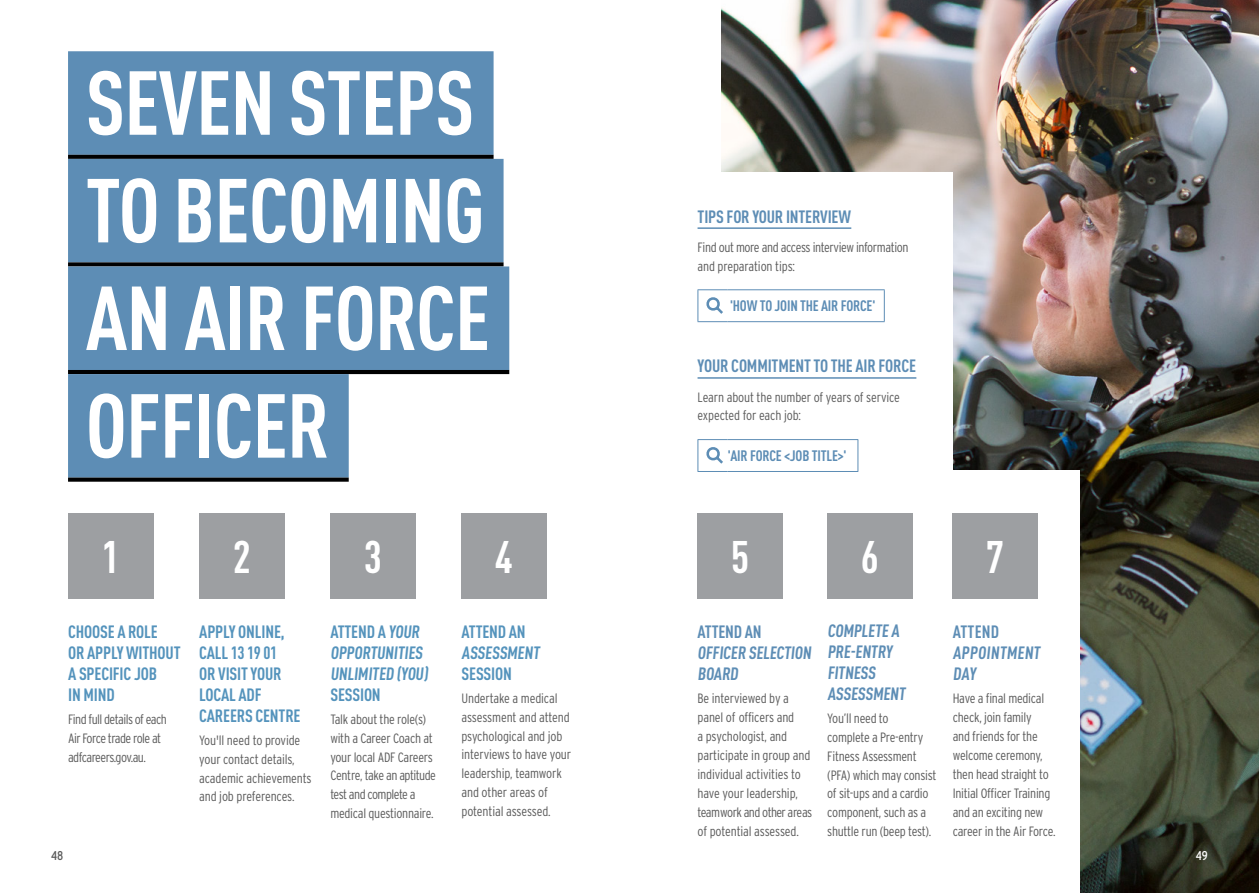
<style>
.page{position:relative;width:1259px;height:893px;background:#fff}
.page>*{position:absolute;margin:0;border:0;box-sizing:border-box;transform-origin:0 0}
.t1{font:700 condensed 89.1px/107.6px "DIN Pro";letter-spacing:-.01em;color:#fff}
.t2{font:700 condensed 45px "DIN Pro";color:#fff}
.t3{font:700 condensed 17.7px/21px "DIN Pro";letter-spacing:-.01em;color:#5493bc}
.t4{font:700 condensed 17.7px/21.1px "DIN Pro";letter-spacing:-.01em;color:#5d8db5}
.t5{font:700 condensed 15px "DIN Pro";letter-spacing:-.01em;color:#5d8db5}
.t6{font:300 13.5px/18.9px "Interstate Condensed";letter-spacing:-.02em;color:#5a5a5a}
.t7{font:300 13.5px/18.9px "Interstate Condensed";letter-spacing:-.04em;color:#5a5a5a}
.t8{font:12.75px "Interstate Condensed";color:#5a5a5a}
.t9{font:12.75px "Interstate Condensed";color:#fff}
</style>
<div class="page">
<img style="left:722px;top:0;width:537px;height:893px">
<div style="left:629px;top:471px;width:451px;height:422px;background:#fff"></div>
<div style="left:461px;top:513px;width:85px;height:85px;background:#9d9fa2"></div>
<div style="left:68px;top:513px;width:85px;height:85px;background:#9d9fa2"></div>
<div style="left:199px;top:513px;width:85px;height:85px;background:#9d9fa2"></div>
<div style="left:330px;top:513px;width:85px;height:85px;background:#9d9fa2"></div>
<div style="left:697px;top:513px;width:85px;height:85px;background:#9d9fa2"></div>
<div style="left:827px;top:513px;width:85px;height:85px;background:#9d9fa2"></div>
<div style="left:952px;top:513px;width:85px;height:85px;background:#9d9fa2"></div>
<div style="left:655px;top:172px;width:297px;height:319px;background:#fff"></div>
<hr style="left:697px;top:227px;width:154px;height:2px;background:#5d8db5">
<hr style="left:697px;top:377px;width:219px;height:2px;background:#5d8db5">
<hr style="left:697px;top:289px;width:30px;height:1px;background:#5d8db5">
<hr style="left:697px;top:290px;width:1px;height:31px;background:#5d8db5">
<hr style="left:727px;top:289px;width:157px;height:1px;background:#5d8db5">
<hr style="left:884px;top:290px;width:1px;height:31px;background:#5d8db5">
<hr style="left:697px;top:321px;width:30px;height:1px;background:#5d8db5">
<hr style="left:727px;top:321px;width:157px;height:1px;background:#5d8db5">
<svg style="left:706px;top:297px;width:17px;height:17px"></svg>
<hr style="left:697px;top:439px;width:30px;height:1px;background:#5d8db5">
<hr style="left:697px;top:440px;width:1px;height:31px;background:#5d8db5">
<hr style="left:727px;top:439px;width:131px;height:1px;background:#5d8db5">
<hr style="left:857px;top:440px;width:1px;height:31px;background:#5d8db5">
<hr style="left:697px;top:471px;width:30px;height:1px;background:#5d8db5">
<hr style="left:727px;top:471px;width:131px;height:1px;background:#5d8db5">
<svg style="left:706px;top:447px;width:17px;height:17px"></svg>
<div style="left:68px;top:51px;width:425px;height:104px;background:#5d8db5"></div>
<svg style="left:68px;top:155px;width:425px;height:4px;fill:#000"></svg>
<div style="left:68px;top:159px;width:435px;height:103px;background:#5d8db5"></div>
<svg style="left:68px;top:262px;width:435px;height:4px;fill:#000"></svg>
<div style="left:68px;top:266px;width:441px;height:104px;background:#5d8db5"></div>
<hr style="left:68px;top:370px;width:441px;height:4px;background:#000">
<div style="left:68px;top:374px;width:281px;height:104px;background:#5d8db5"></div>
<svg style="left:68px;top:478px;width:281px;height:4px"></svg>
<h1 class="t1" style="left:86px;top:43px;width:406px">SEVEN STEPS<br>TO BECOMING<br>AN AIR FORCE<br>OFFICER</h1>
<h3 class="t4" style="left:697px;top:204px;width:155px">TIPS FOR YOUR INTERVIEW</h3>
<p class="t6" style="left:697px;top:238px;width:212px">Find out more and access interview information and preparation tips:</p>
<p class="t5" style="left:730px;top:295px;width:147px">'HOW TO JOIN THE AIR FORCE'</p>
<h3 class="t4" style="left:697px;top:354px;width:220px">YOUR COMMITMENT TO THE AIR FORCE</h3>
<p class="t6" style="left:697px;top:387px;width:204px">Learn about the number of years of service expected for each job:</p>
<p class="t5" style="left:727px;top:445px;width:120px">'AIR FORCE &lt;JOB TITLE&gt;'</p>
<h2 class="t2" style="left:102px;top:524px;width:20px">1</h2>
<h2 class="t2" style="left:233px;top:524px;width:20px">2</h2>
<h2 class="t2" style="left:364px;top:524px;width:20px">3</h2>
<h2 class="t2" style="left:495px;top:524px;width:20px">4</h2>
<h2 class="t2" style="left:731px;top:524px;width:20px">5</h2>
<h2 class="t2" style="left:860px;top:524px;width:20px">6</h2>
<h2 class="t2" style="left:986px;top:524px;width:20px">7</h2>
<h3 class="t3" style="left:68px;top:619px;width:114px">CHOOSE A ROLE<br>OR APPLY WITHOUT<br>A SPECIFIC JOB<br>IN MIND</h3>
<p class="t7" style="left:68px;top:709px;width:100px">Find full details of each<br>Air Force trade role at adfcareers.gov.au.</p>
<h3 class="t3" style="left:199px;top:619px;width:103px">APPLY ONLINE,<br>CALL 13 19 01<br>OR VISIT YOUR<br>LOCAL ADF<br>CAREERS CENTRE</h3>
<p class="t6" style="left:199px;top:730px;width:114px">You'll need to provide your contact details, academic achievements and job preferences.</p>
<h3 class="t3" style="left:330px;top:619px;width:102px">ATTEND A YOUR<br>OPPORTUNITIES<br>UNLIMITED (YOU)<br>SESSION</h3>
<p class="t6" style="left:330px;top:709px;width:107px">Talk about the role(s) with a Career Coach at your local ADF Careers<br>Centre, take an aptitude test and complete a medical questionnaire.</p>
<h3 class="t3" style="left:461px;top:619px;width:82px">ATTEND AN<br>ASSESSMENT<br>SESSION</h3>
<p class="t6" style="left:461px;top:688px;width:111px">Undertake a medical assessment and attend psychological and job interviews to have your leadership, teamwork and other areas of potential assessed.</p>
<h3 class="t4" style="left:697px;top:619px;width:118px">ATTEND AN<br>OFFICER SELECTION<br>BOARD</h3>
<p class="t6" style="left:697px;top:689px;width:116px">Be interviewed by a panel of officers and<br>a psychologist, and participate in group and individual activities to have your leadership, teamwork and other areas of potential assessed.</p>
<h3 class="t4" style="left:827px;top:619px;width:82px">COMPLETE A<br>PRE-ENTRY<br>FITNESS<br>ASSESSMENT</h3>
<p class="t6" style="left:827px;top:709px;width:111px">You’ll need to<br>complete a Pre-entry<br>Fitness Assessment (PFA) which may consist of sit-ups and a cardio component, such as a shuttle run (beep test).</p>
<h3 class="t4" style="left:953px;top:619px;width:91px">ATTEND<br>APPOINTMENT<br>DAY</h3>
<p class="t6" style="left:952px;top:689px;width:104px">Have a final medical check, join family<br>and friends for the welcome ceremony, then head straight to<br>Initial Officer Training and an exciting new career in the Air Force.</p>
<p class="t8" style="left:51px;top:848px;width:14px">48</p>
<p class="t9" style="left:1195px;top:848px;width:14px">49</p>
</div>
